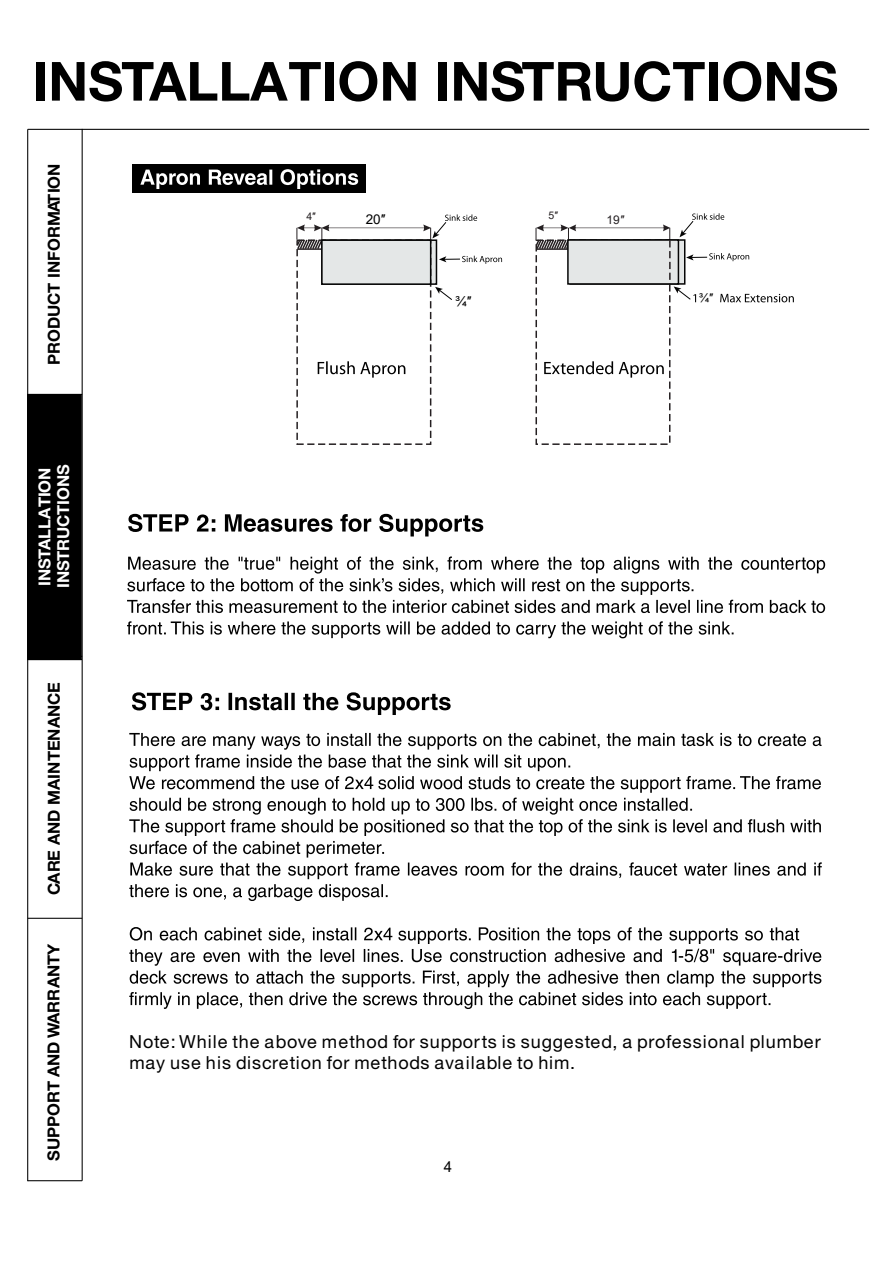
<style>
.page{position:relative;width:893px;height:1263px;background:#fff}
.page>*{position:absolute;margin:0;border:0;box-sizing:border-box;transform-origin:0 0}
.t1{font:700 54px "Helvetica Neue LT Pro";color:#000}
.t2{font:18px/20.9px "Helvetica Neue LT Pro";letter-spacing:.055em;color:#000}
.t3{font:700 16.5px "Helvetica Neue LT Pro";color:#000}
.t4{font:700 16.5px/18.6px "Helvetica Neue LT Pro";color:#fff}
.t5{font:15px "Arial";color:#000}
.t6{font:13.5px "Arial";color:#000}
.t7{font:12px "Arial";color:#241f21}
.t8{font:12px "Arial";color:#000}
.t9{font:10.5px "Arial";color:#241f21}
</style>
<div class="page">
<svg style="left:132px;top:692px;width:319px;height:23px"></svg>
<svg style="left:128px;top:514px;width:355px;height:22px"></svg>
<svg style="left:127px;top:556px;width:698px;height:57px"></svg>
<svg style="left:127px;top:621px;width:607px;height:17px"></svg>
<svg style="left:129px;top:733px;width:693px;height:168px"></svg>
<svg style="left:129px;top:927px;width:692px;height:82px"></svg>
<div style="left:28px;top:395px;width:54px;height:265px;background:#000"></div>
<hr style="left:28px;top:129px;width:841px;height:1px;background:#000">
<hr style="left:82px;top:129px;width:1px;height:1052px;background:#000">
<hr style="left:27px;top:129px;width:1px;height:1052px;background:#000">
<hr style="left:28px;top:394px;width:54px;height:1px;background:#000">
<hr style="left:28px;top:656px;width:54px;height:1px;background:#000">
<hr style="left:28px;top:918px;width:54px;height:1px;background:#000">
<hr style="left:28px;top:1180px;width:54px;height:1px;background:#000">
<div style="left:132px;top:164px;width:233px;height:28px;background:#000"></div>
<svg style="left:140px;top:169px;width:218px;height:20px"></svg>
<div style="left:296px;top:239px;width:135px;height:206px;border:2px dashed #241f21"></div>
<div style="left:321px;top:239px;width:110px;height:46px;background:#e4e7e7;border:2px solid #050505"></div>
<svg style="left:296px;top:214px;width:206px;height:60px"></svg>
<svg style="left:435px;top:287px;width:17px;height:13px"></svg>
<svg style="left:318px;top:361px;width:87px;height:17px"></svg>
<svg style="left:535px;top:213px;width:259px;height:232px"></svg>
<h1 class="t1" style="left:32px;top:47px;width:808px">INSTALLATION INSTRUCTIONS</h1>
<p class="t3" style="left:43px;top:365px;width:203px;rotate:-90deg">PRODUCT INFORMATION</p>
<p class="t4" style="left:35px;top:588px;width:126px;rotate:-90deg">INSTALLATION<br>INSTRUCTIONS</p>
<p class="t3" style="left:44px;top:895px;width:214px;rotate:-90deg">CARE AND MAINTENANCE</p>
<p class="t3" style="left:43px;top:1161px;width:219px;rotate:-90deg">SUPPORT AND WARRANTY</p>
<p class="t9" style="left:306px;top:209px;width:11px">4″</p>
<p class="t9" style="left:548px;top:209px;width:11px">5″</p>
<p class="t7" style="left:606px;top:212px;width:20px">19″</p>
<p class="t6" style="left:366px;top:210px;width:21px">20″</p>
<p class="t6" style="left:456px;top:292px;width:18px">¾″</p>
<p class="t8" style="left:699px;top:290px;width:16px">¾″</p>
<p class="t2" style="left:129px;top:1031px;width:693px">Note: While the above method for supports is suggested, a professional plumber may use his discretion for methods available to him.</p>
<p class="t5" style="left:444px;top:1156px;width:10px">4</p>
</div>
